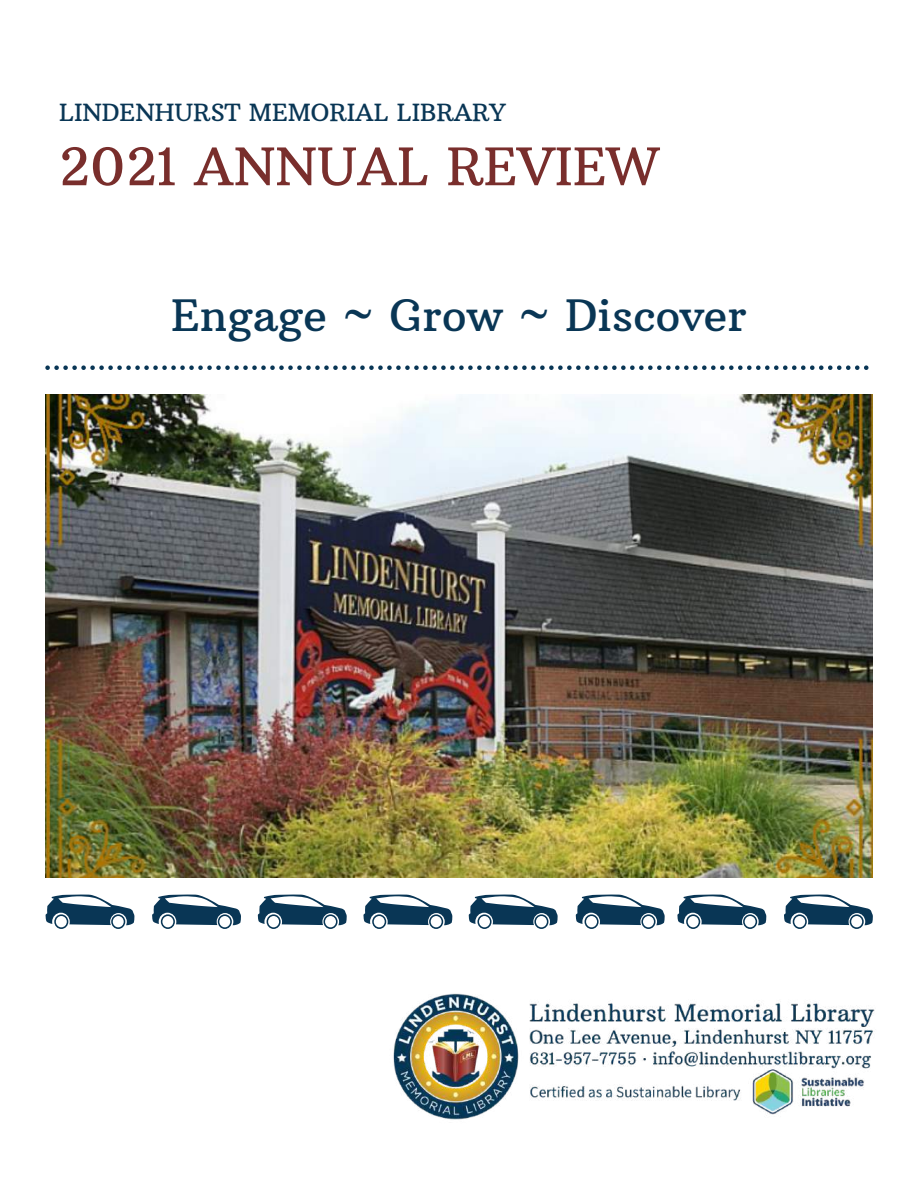
<style>
.page{position:relative;width:918px;height:1188px;background:#fff}
.page>*{position:absolute;margin:0;border:0;box-sizing:border-box;transform-origin:0 0}
.t1{font:51.6px "Arbutus Slab";color:#792e2c}
.t2{font:44.1px "Arbutus Slab";color:#093655}
.t3{font:24.15px "Arbutus Slab";color:#093655}
</style>
<div class="page">
<img style="left:45px;top:395px;width:827px;height:482px">
<svg style="left:45px;top:894px;width:89px;height:35px"></svg>
<svg style="left:152px;top:894px;width:89px;height:35px"></svg>
<svg style="left:258px;top:894px;width:89px;height:35px"></svg>
<svg style="left:363px;top:894px;width:89px;height:35px"></svg>
<svg style="left:469px;top:894px;width:89px;height:35px"></svg>
<svg style="left:576px;top:894px;width:89px;height:35px"></svg>
<svg style="left:677px;top:894px;width:89px;height:35px"></svg>
<svg style="left:784px;top:894px;width:89px;height:35px"></svg>
<svg style="left:45px;top:365px;width:823px;height:5px"></svg>
<img style="left:393px;top:993px;width:482px;height:127px">
<p class="t3" style="left:59px;top:97px;width:448px">LINDENHURST MEMORIAL LIBRARY</p>
<h1 class="t1" style="left:59px;top:135px;width:601px">2021 ANNUAL REVIEW</h1>
<h2 class="t2" style="left:171px;top:288px;width:577px">Engage ~ Grow ~ Discover</h2>
</div>
